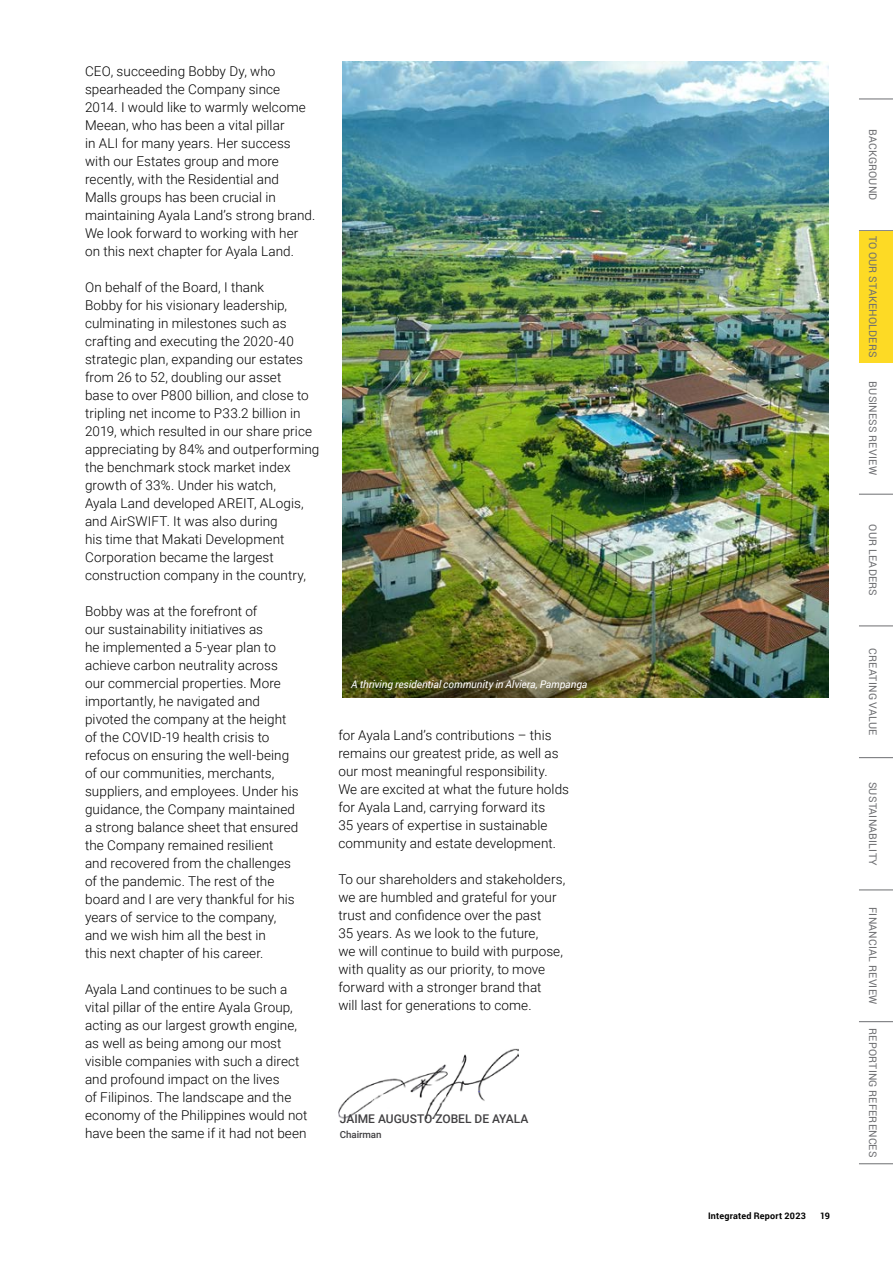
<style>
.page{position:relative;width:893px;height:1263px;background:#fff}
.page>*{position:absolute;margin:0;border:0;box-sizing:border-box;transform-origin:0 0}
.t1{font:300 13.5px/18px "Roboto";letter-spacing:.005em;color:#000}
.t2{font:500 12px "Roboto";color:#414042}
.t3{font:10.5px "Roboto";letter-spacing:.02em;color:#6d6e71}
.t4{font:italic 10.5px "Roboto";letter-spacing:-.005em;color:#fff}
.t5{font:500 9.75px "Roboto";letter-spacing:-.01em;color:#414042}
.t6{font:700 9px "Roboto";letter-spacing:.025em;color:#000}
</style>
<div class="page">
<img style="left:339px;top:1048px;width:180px;height:70px">
<img style="left:342px;top:62px;width:486px;height:635px">
<hr style="left:859px;top:362px;width:34px;height:1px;background:#6d6e71">
<hr style="left:859px;top:494px;width:34px;height:1px;background:#6d6e71">
<hr style="left:859px;top:890px;width:34px;height:1px;background:#6d6e71">
<hr style="left:859px;top:626px;width:34px;height:1px;background:#6d6e71">
<hr style="left:859px;top:1021px;width:34px;height:1px;background:#6d6e71">
<hr style="left:859px;top:757px;width:34px;height:1px;background:#6d6e71">
<hr style="left:859px;top:1163px;width:34px;height:1px;background:#6d6e71">
<hr style="left:859px;top:230px;width:34px;height:1px;background:#6d6e71">
<hr style="left:859px;top:99px;width:34px;height:1px;background:#6d6e71">
<div style="left:859px;top:231px;width:34px;height:131px;background:#fdda25"></div>
<p class="t1" style="left:85px;top:62px;width:232px">CEO, succeeding Bobby Dy, who spearheaded the Company since 2014. I would like to warmly welcome Meean, who has been a vital pillar<br>in ALI for many years. Her success with our Estates group and more recently, with the Residential and<br>Malls groups has been crucial in maintaining Ayala Land’s strong brand.<br>We look forward to working with her on this next chapter for Ayala Land.</p>
<p class="t1" style="left:85px;top:278px;width:236px">On behalf of the Board, I thank<br>Bobby for his visionary leadership, culminating in milestones such as crafting and executing the 2020-40 strategic plan, expanding our estates from 26 to 52, doubling our asset<br>base to over P800 billion, and close to tripling net income to P33.2 billion in 2019, which resulted in our share price appreciating by 84% and outperforming the benchmark stock market index growth of 33%. Under his watch,<br>Ayala Land developed AREIT, ALogis, and AirSWIFT. It was also during<br>his time that Makati Development Corporation became the largest construction company in the country,</p>
<p class="t1" style="left:85px;top:602px;width:215px">Bobby was at the forefront of<br>our sustainability initiatives as<br>he implemented a 5-year plan to achieve carbon neutrality across our commercial properties. More importantly, he navigated and pivoted the company at the height of the COVID-19 health crisis to refocus on ensuring the well-being of our communities, merchants, suppliers, and employees. Under his guidance, the Company maintained a strong balance sheet that ensured the Company remained resilient and recovered from the challenges of the pandemic. The rest of the board and I are very thankful for his years of service to the company, and we wish him all the best in<br>this next chapter of his career.</p>
<p class="t1" style="left:85px;top:979px;width:224px">Ayala Land continues to be such a vital pillar of the entire Ayala Group, acting as our largest growth engine, as well as being among our most visible companies with such a direct and profound impact on the lives<br>of Filipinos. The landscape and the economy of the Philippines would not have been the same if it had not been</p>
<p class="t4" style="left:351px;top:676px;width:238px">A thriving residential community in Alviera, Pampanga</p>
<p class="t1" style="left:338px;top:726px;width:232px">for Ayala Land’s contributions – this remains our greatest pride, as well as our most meaningful responsibility.<br>We are excited at what the future holds for Ayala Land, carrying forward its<br>35 years of expertise in sustainable community and estate development.</p>
<p class="t1" style="left:338px;top:870px;width:228px">To our shareholders and stakeholders, we are humbled and grateful for your trust and confidence over the past<br>35 years. As we look to the future,<br>we will continue to build with purpose, with quality as our priority, to move forward with a stronger brand that<br>will last for generations to come.</p>
<p class="t2" style="left:340px;top:1110px;width:190px">JAIME AUGUSTO ZOBEL DE AYALA</p>
<p class="t5" style="left:340px;top:1127px;width:43px">Chairman</p>
<p class="t6" style="left:708px;top:1209px;width:99px">Integrated Report 2023</p>
<p class="t6" style="left:820px;top:1209px;width:11px">19</p>
<p class="t3" style="left:880px;top:129px;width:73px;rotate:90deg">BACKGROUND</p>
<p class="t3" style="left:880px;top:236px;width:123px;rotate:90deg">TO OUR STAKEHOLDERS</p>
<p class="t3" style="left:880px;top:381px;width:95px;rotate:90deg">BUSINESS REVIEW</p>
<p class="t3" style="left:880px;top:524px;width:73px;rotate:90deg">OUR LEADERS</p>
<p class="t3" style="left:880px;top:648px;width:88px;rotate:90deg">CREATING VALUE</p>
<p class="t3" style="left:880px;top:782px;width:86px;rotate:90deg">SUSTAINABILITY</p>
<p class="t3" style="left:880px;top:907px;width:99px;rotate:90deg">FINANCIAL REVIEW</p>
<p class="t3" style="left:880px;top:1028px;width:131px;rotate:90deg">REPORTING REFERENCES</p>
</div>
